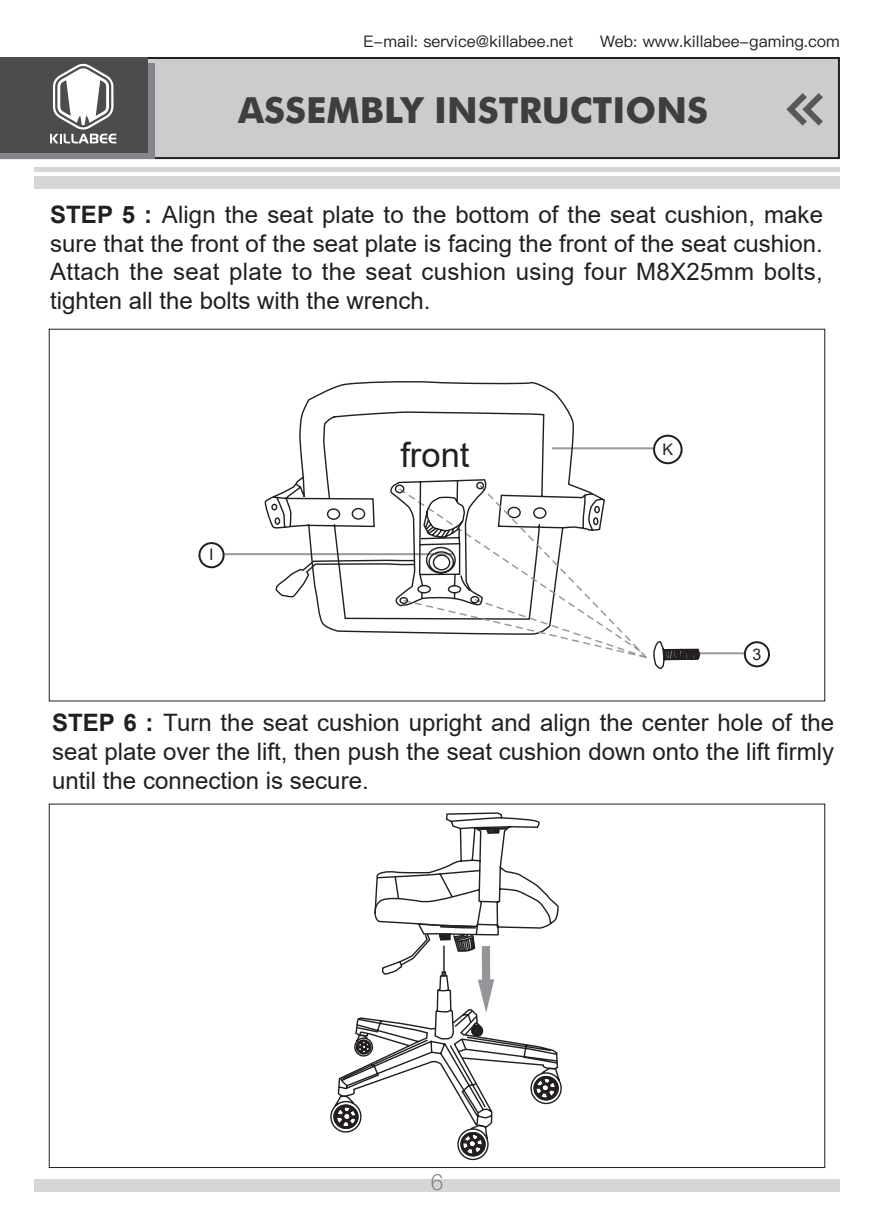
<style>
.page{position:relative;width:874px;height:1225px;background:#fff}
.page>*{position:absolute;margin:0;border:0;box-sizing:border-box;transform-origin:0 0}
.t1{font:700 36px "Futura BT";color:#3e3e3f}
.t2{font:34.4px "Arial";color:#231f20}
.t3{font:24px/28.8px "Arial";color:#231f20;text-align:justify}
.t4{font:22px "Ping Fang SC Regular";color:#808285}
.t5{font:16px "Ping Fang SC Medium";color:#231f20}
.t6{font:16px "Arial";color:#231f20}
.s1{font-weight:700}
</style>
<div class="page">
<hr style="left:224px;top:553px;width:228px;height:2px;background:#97999c">
<hr style="left:687px;top:652px;width:56px;height:2px;background:#97999c">
<div style="left:198px;top:542px;width:26px;height:26px;border:2px solid #231f20;border-radius:50%"></div>
<div style="left:743px;top:641px;width:26px;height:26px;border:2px solid #231f20;border-radius:50%"></div>
<hr style="left:551px;top:447px;width:101px;height:2px;background:#97999c">
<div style="left:652px;top:435px;width:30px;height:29px;border:2px solid #231f20;border-radius:50%"></div>
<div style="left:1px;top:58px;width:837px;height:100px;background:#cbccce"></div>
<div style="left:0;top:57px;width:839px;height:102px;border:2px solid #231f20"></div>
<div style="left:34px;top:1179px;width:805px;height:12px;background:#d5d6d8"></div>
<div style="left:34px;top:176px;width:805px;height:13px;background:#d5d6d8"></div>
<div style="left:34px;top:167px;width:805px;height:5px;background:#d5d6d8"></div>
<svg style="left:786px;top:93px;width:37px;height:33px"></svg>
<svg style="left:0;top:64px;width:155px;height:95px;background:#7c7e81"></svg>
<div style="left:0;top:57px;width:147px;height:95px;background:#4b4c4d"></div>
<svg style="left:50px;top:63px;width:66px;height:80px"></svg>
<svg style="left:264px;top:328px;width:341px;height:305px"></svg>
<svg style="left:397px;top:483px;width:303px;height:187px"></svg>
<svg style="left:274px;top:328px;width:212px;height:279px"></svg>
<div style="left:351px;top:508px;width:14px;height:12px;border:1px solid #231f20;border-radius:50%"></div>
<svg style="left:370px;top:803px;width:189px;height:111px"></svg>
<svg style="left:330px;top:826px;width:179px;height:298px"></svg>
<svg style="left:332px;top:1103px;width:5px;height:27px"></svg>
<svg style="left:558px;top:1067px;width:4px;height:32px"></svg>
<svg style="left:337px;top:869px;width:221px;height:323px"></svg>
<p class="t5" style="left:363px;top:32px;width:211px">E-mail: service@killabee.net</p>
<p class="t5" style="left:599px;top:32px;width:241px">Web: www.killabee-gaming.com</p>
<p class="t1" style="left:238px;top:88px;width:471px">ASSEMBLY INSTRUCTIONS</p>
<p class="t3" style="left:50px;top:200px;width:774px"><span class="s1">STEP 5 :</span> Align the seat plate to the bottom of the seat cushion, make sure that the front of the seat plate is facing the front of the seat cushion.<br>Attach the seat plate to the seat cushion using four M8X25mm bolts, tighten all the bolts with the wrench.</p>
<p class="t6" style="left:209px;top:544px;width:6px">I</p>
<h2 class="t2" style="left:400px;top:431px;width:71px">front</h2>
<p class="t6" style="left:662px;top:438px;width:12px">K</p>
<p class="t6" style="left:752px;top:643px;width:10px">3</p>
<p class="t3" style="left:52px;top:708px;width:783px"><span class="s1">STEP 6 :</span> Turn the seat cushion upright and align the center hole of the seat plate over the lift, then push the seat cushion down onto the lift firmly until the connection is secure.</p>
<p class="t4" style="left:430px;top:1169px;width:15px">6</p>
</div>
